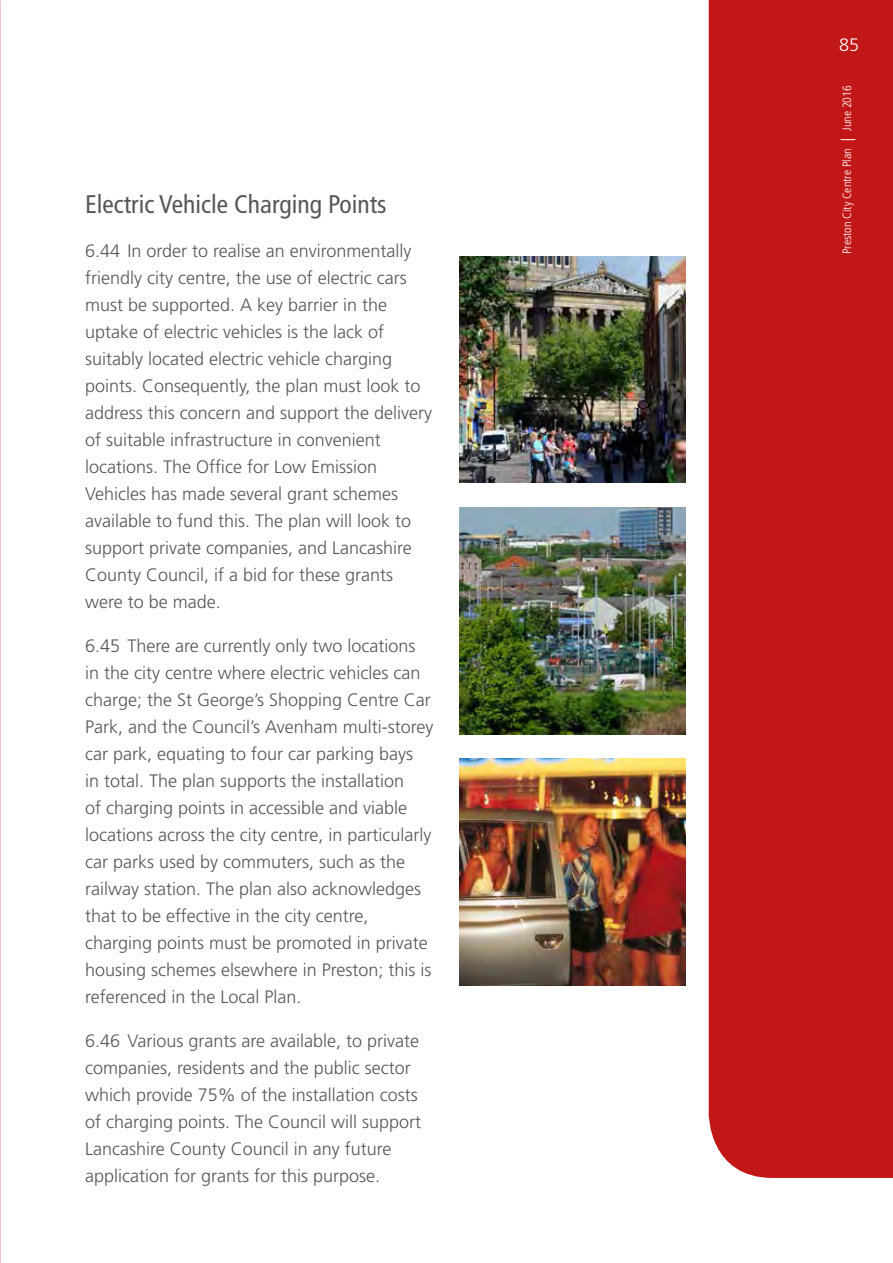
<style>
.page{position:relative;width:893px;height:1263px;background:#fff}
.page>*{position:absolute;margin:0;border:0;box-sizing:border-box;transform-origin:0 0}
.t1{font:condensed 25.5px "Frutiger";color:#575756}
.t2{font:300 18px/27px "Frutiger";color:#575756}
.t3{font:300 18px "Frutiger";color:#fff}
.t4{font:300 condensed 12px "Frutiger";color:#fff}
</style>
<div class="page">
<div style="left:709px;top:0;width:184px;height:1178px;background:#c21717"></div>
<img style="left:459px;top:508px;width:227px;height:226px">
<img style="left:459px;top:256px;width:227px;height:227px">
<img style="left:459px;top:758px;width:227px;height:227px">
<svg style="left:840px;top:139px;width:15px;height:1px"></svg>
<h1 class="t1" style="left:85px;top:189px;width:303px">Electric Vehicle Charging Points</h1>
<p class="t2" style="left:85px;top:237px;width:349px">6.44 In order to realise an environmentally friendly city centre, the use of electric cars must be supported. A key barrier in the uptake of electric vehicles is the lack of suitably located electric vehicle charging points. Consequently, the plan must look to address this concern and support the delivery of suitable infrastructure in convenient locations. The Office for Low Emission Vehicles has made several grant schemes available to fund this. The plan will look to support private companies, and Lancashire County Council, if a bid for these grants were to be made.</p>
<p class="t2" style="left:85px;top:632px;width:350px">6.45 There are currently only two locations in the city centre where electric vehicles can charge; the St George’s Shopping Centre Car Park, and the Council’s Avenham multi-storey car park, equating to four car parking bays<br>in total. The plan supports the installation<br>of charging points in accessible and viable locations across the city centre, in particularly car parks used by commuters, such as the railway station. The plan also acknowledges that to be effective in the city centre, charging points must be promoted in private housing schemes elsewhere in Preston; this is referenced in the Local Plan.</p>
<p class="t2" style="left:85px;top:1027px;width:338px">6.46 Various grants are available, to private companies, residents and the public sector which provide 75% of the installation costs of charging points. The Council will support Lancashire County Council in any future application for grants for this purpose.</p>
<p class="t3" style="left:839px;top:35px;width:22px">85</p>
<p class="t4" style="left:840px;top:131px;width:47px;rotate:-90deg">June 2016</p>
<p class="t4" style="left:840px;top:254px;width:107px;rotate:-90deg">Preston City Centre Plan</p>
</div>
